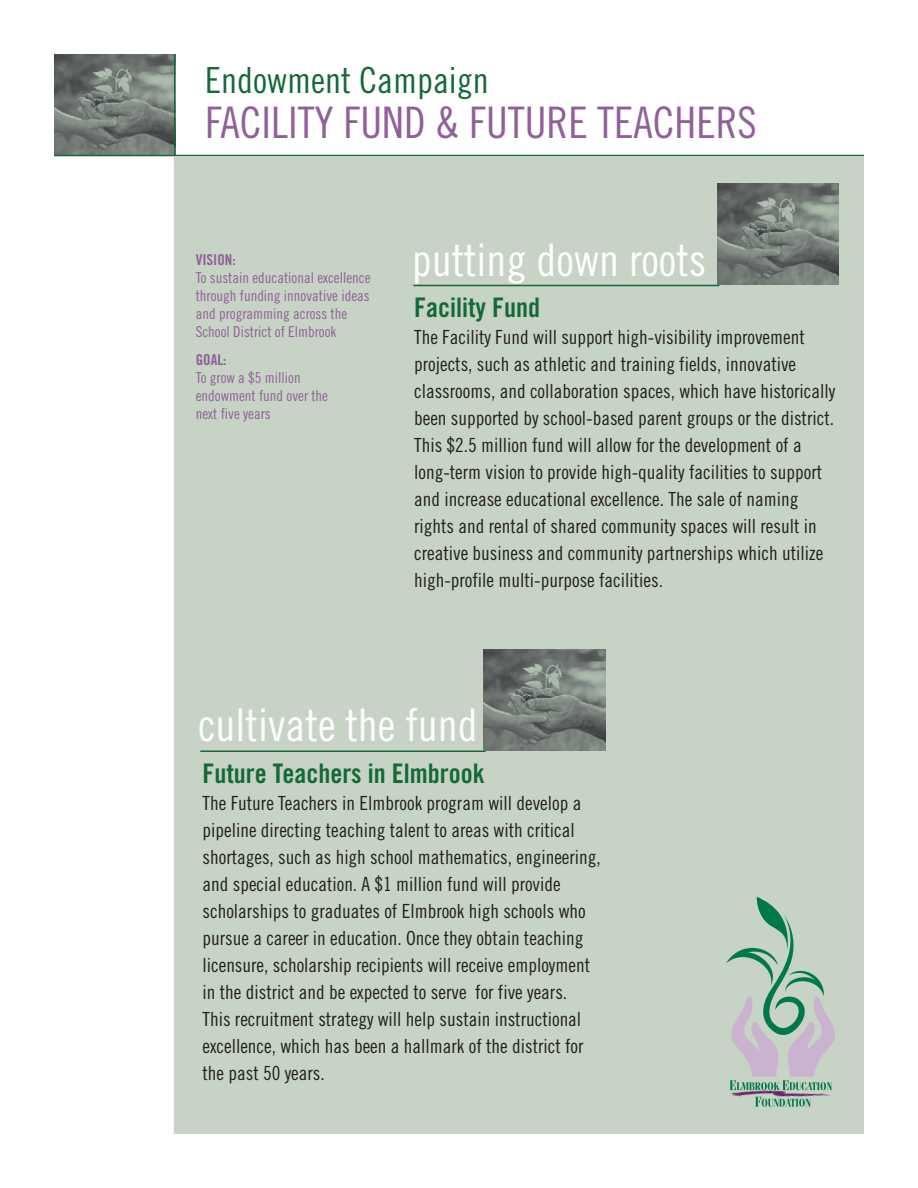
<style>
.page{position:relative;width:918px;height:1188px;background:#fff}
.page>*{position:absolute;margin:0;border:0;box-sizing:border-box;transform-origin:0 0}
.t1{font:45px "Trade Gothic Cond Eighteen";color:#fff}
.t2{font:43.5px "Trade Gothic Cond Eighteen";color:#915f9a}
.t3{font:36px "Trade Gothic Cond Eighteen";color:#146938}
.t4{font:27px "Trade Gothic Bold Cond Twenty";color:#146938}
.t5{font:19.5px/27px "Trade Gothic Cond Eighteen";color:#231f20}
.t6{font:15px/18px "Trade Gothic Cond Eighteen";color:#915f9a}
.t7{font:15px "Trade Gothic Bold Cond Twenty";color:#915f9a}
</style>
<div class="page">
<img style="left:54px;top:54px;width:122px;height:101px">
<hr style="left:54px;top:155px;width:810px;height:1px;background:#146938">
<hr style="left:174px;top:54px;width:1px;height:1080px;background:#146938">
<div style="left:175px;top:156px;width:689px;height:978px;background:#c7d3c4"></div>
<hr style="left:413px;top:285px;width:306px;height:1px;background:#146938">
<img style="left:717px;top:184px;width:122px;height:101px">
<img style="left:731px;top:1090px;width:101px;height:7px">
<svg style="left:755px;top:1097px;width:56px;height:10px"></svg>
<svg style="left:726px;top:897px;width:109px;height:193px"></svg>
<hr style="left:200px;top:750px;width:286px;height:2px;background:#146938">
<img style="left:484px;top:649px;width:121px;height:102px">
<h3 class="t3" style="left:205px;top:67px;width:285px">Endowment Campaign</h3>
<h2 class="t2" style="left:205px;top:107px;width:553px">FACILITY FUND &amp; FUTURE TEACHERS</h2>
<p class="t7" style="left:196px;top:254px;width:41px">VISION:</p>
<p class="t6" style="left:196px;top:270px;width:176px">To sustain educational excellence through funding innovative ideas and programming across the<br>School District of Elmbrook</p>
<p class="t7" style="left:196px;top:355px;width:32px">GOAL:</p>
<p class="t6" style="left:196px;top:370px;width:134px">To grow a $5 million endowment fund over the next five years</p>
<h1 class="t1" style="left:412px;top:243px;width:296px">putting down roots</h1>
<h3 class="t4" style="left:414px;top:298px;width:127px">Facility Fund</h3>
<p class="t5" style="left:414px;top:325px;width:423px">The Facility Fund will support high-visibility improvement projects, such as athletic and training fields, innovative classrooms, and collaboration spaces, which have historically been supported by school-based parent groups or the district.<br>This $2.5 million fund will allow for the development of a long-term vision to provide high-quality facilities to support and increase educational excellence. The sale of naming rights and rental of shared community spaces will result in creative business and community partnerships which utilize high-profile multi-purpose facilities.</p>
<h1 class="t1" style="left:198px;top:709px;width:281px">cultivate the fund</h1>
<h3 class="t4" style="left:203px;top:764px;width:284px">Future Teachers in Elmbrook</h3>
<p class="t5" style="left:203px;top:791px;width:400px">The Future Teachers in Elmbrook program will develop a pipeline directing teaching talent to areas with critical shortages, such as high school mathematics, engineering, and special education. A $1 million fund will provide scholarships to graduates of Elmbrook high schools who pursue a career in education. Once they obtain teaching licensure, scholarship recipients will receive employment in the district and be expected to serve for five years.<br>This recruitment strategy will help sustain instructional excellence, which has been a hallmark of the district for the past 50 years.</p>
</div>
